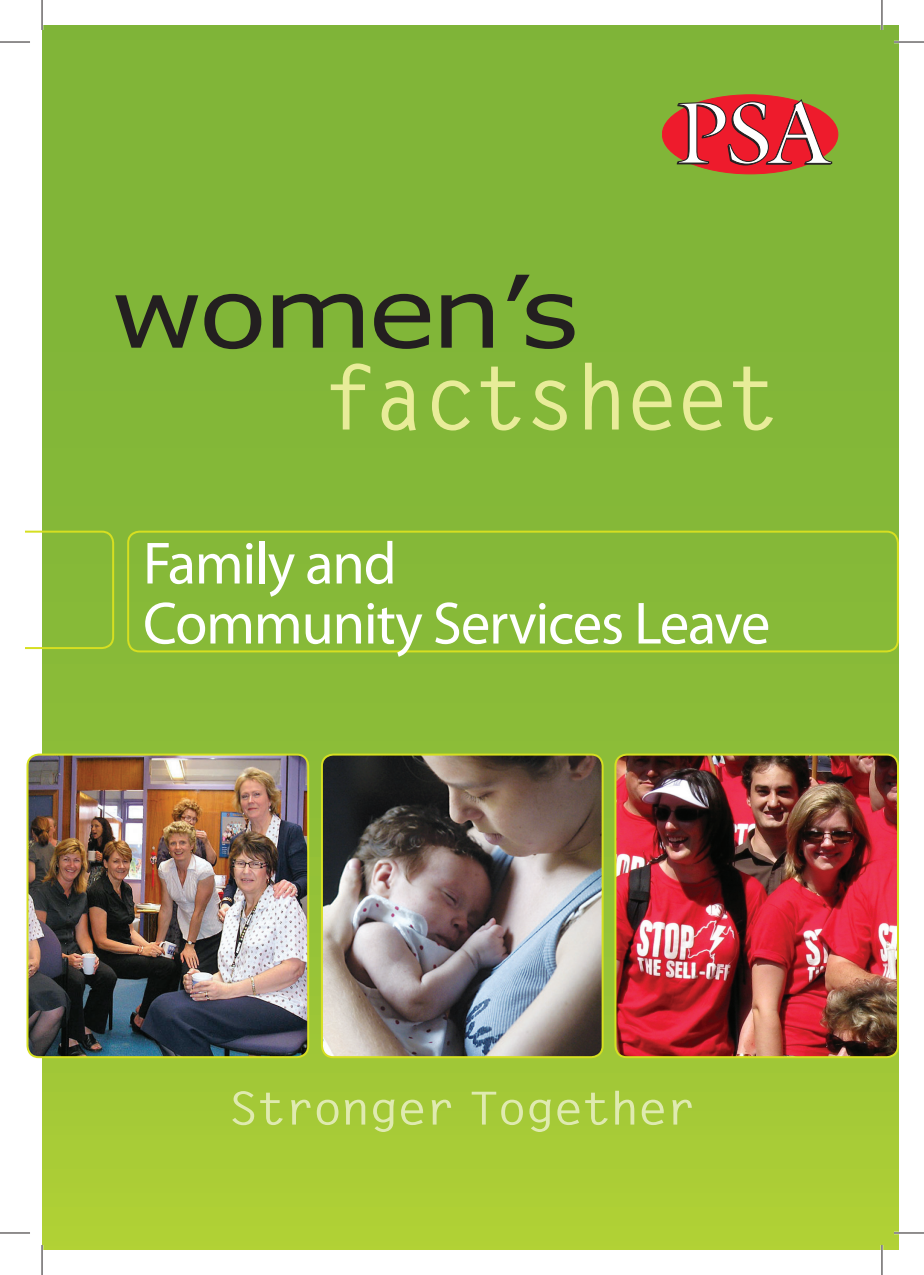
<style>
.page{position:relative;width:924px;height:1275px;background:#fff}
.page>*{position:absolute;margin:0;border:0;box-sizing:border-box;transform-origin:0 0}
.t1{font:96px "Verdana";letter-spacing:-.04em;color:#231f20;scale:1.18 1}
.t2{font:700 90px "Letter Gothic Std";letter-spacing:-.04em;color:#e8ec99}
.t3{font:60px/60px "Myriad Pro";letter-spacing:-.02em;color:#fff}
.t4{font:700 45.6px "Letter Gothic Std";letter-spacing:-.05em;color:#dfeab0;scale:1.12 1}
</style>
<div class="page">
<div style="left:42px;top:25px;width:856px;height:1225px;background:linear-gradient(to bottom,#77af39,#a5cb37)"></div>
<div style="left:127px;top:530px;width:771px;height:122px;border:2px solid #d6df21;border-radius:11px"></div>
<svg style="left:25px;top:530px;width:89px;height:119px"></svg>
<div style="left:662px;top:95px;width:175px;height:79px;background:#ee1b2c;border-radius:50%"></div>
<svg style="left:676px;top:99px;width:155px;height:66px"></svg>
<img style="left:322px;top:754px;width:280px;height:303px;border-radius:11px">
<div style="left:321px;top:753px;width:282px;height:305px;border:2px solid #d6df21;border-radius:11px"></div>
<img style="left:27px;top:754px;width:281px;height:303px;border-radius:11px">
<div style="left:26px;top:753px;width:283px;height:305px;border:2px solid #d6df21;border-radius:11px"></div>
<img style="left:615px;top:754px;width:280px;height:303px;border-radius:11px">
<div style="left:614px;top:753px;width:284px;height:305px;border:2px solid #d6df21;border-radius:11px"></div>
<hr style="left:893px;top:41px;width:30px;height:2px;background:#fff">
<hr style="left:893px;top:1231px;width:30px;height:3px;background:#fff">
<hr style="left:880px;top:0;width:2px;height:30px;background:#fff">
<hr style="left:880px;top:1245px;width:2px;height:30px;background:#fff">
<hr style="left:0;top:42px;width:30px;height:1px;background:#231f20">
<hr style="left:893px;top:42px;width:30px;height:1px;background:#231f20">
<hr style="left:0;top:1232px;width:30px;height:1px;background:#231f20">
<hr style="left:893px;top:1232px;width:30px;height:1px;background:#231f20">
<hr style="left:42px;top:0;width:1px;height:30px;background:#231f20">
<hr style="left:42px;top:1245px;width:1px;height:30px;background:#231f20">
<hr style="left:881px;top:0;width:1px;height:30px;background:#231f20">
<hr style="left:881px;top:1245px;width:1px;height:30px;background:#231f20">
<h1 class="t1" style="left:110px;top:251px;width:398px">women’s</h1>
<h2 class="t2" style="left:322px;top:362px;width:459px">factsheet</h2>
<p class="t3" style="left:143px;top:538px;width:628px">Family and<br>Community Services Leave</p>
<p class="t4" style="left:228px;top:1090px;width:419px">Stronger Together</p>
</div>
